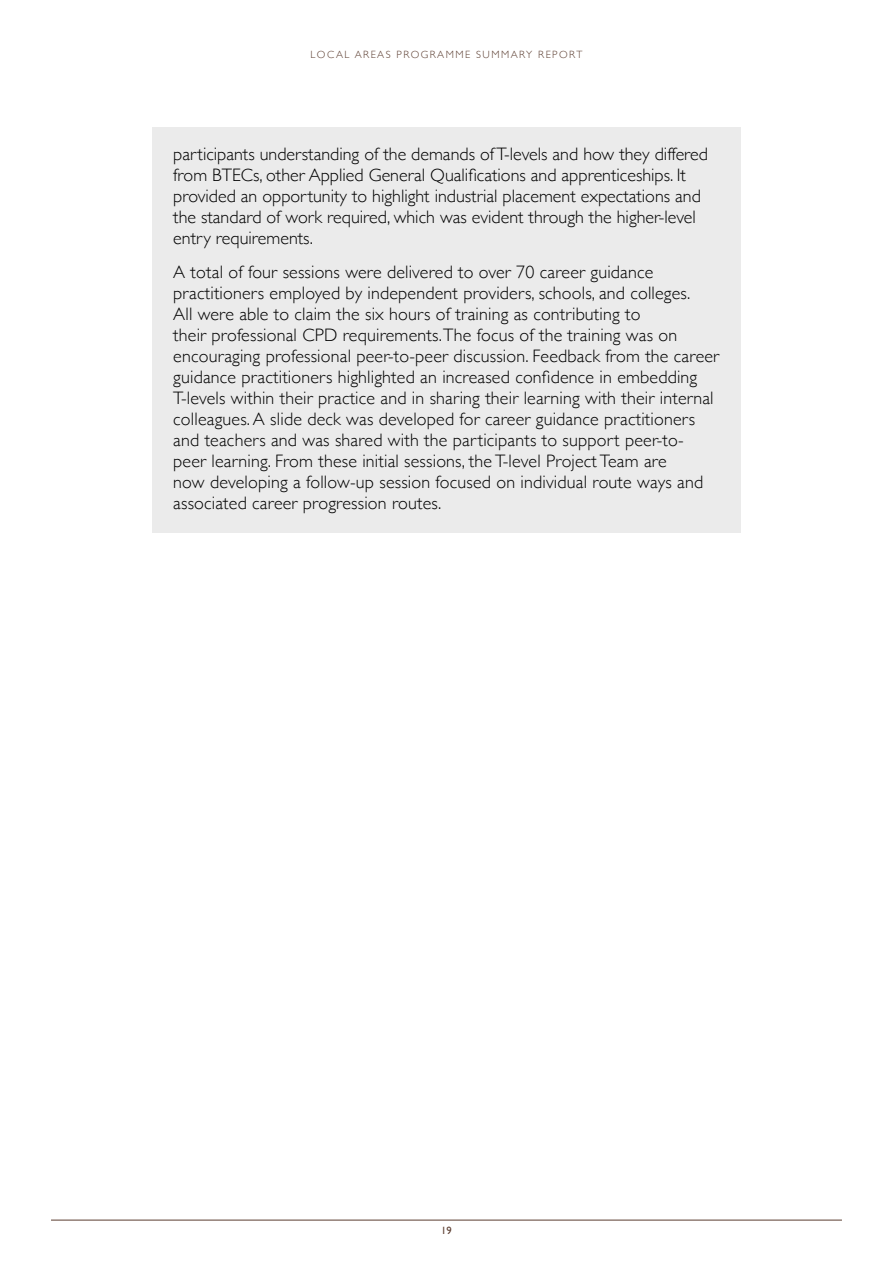
<style>
.page{position:relative;width:893px;height:1263px;background:#fff}
.page>*{position:absolute;margin:0;border:0;box-sizing:border-box;transform-origin:0 0}
.t1{font:300 18px/21px "Gill Sans";letter-spacing:.01em;color:#000}
.t2{font:300 10.5px "Gill Sans";letter-spacing:.14em;color:#5b3d30}
.t3{font:10.5px "Gill Sans";color:#5b3d30}
</style>
<div class="page">
<hr style="left:51px;top:1220px;width:791px;height:1px;background:#5b3d30">
<div style="left:152px;top:128px;width:589px;height:405px;background:#ebebeb"></div>
<p class="t2" style="left:311px;top:47px;width:273px">LOCAL AREAS PROGRAMME SUMMARY REPORT</p>
<p class="t1" style="left:173px;top:143px;width:536px">participants understanding of the demands of T-levels and how they differed from BTECs, other Applied General Qualifications and apprenticeships. It provided an opportunity to highlight industrial placement expectations and the standard of work required, which was evident through the higher-level entry requirements.</p>
<p class="t1" style="left:173px;top:261px;width:547px">A total of four sessions were delivered to over 70 career guidance practitioners employed by independent providers, schools, and colleges.<br>All were able to claim the six hours of training as contributing to<br>their professional CPD requirements. The focus of the training was on encouraging professional peer-to-peer discussion. Feedback from the career guidance practitioners highlighted an increased confidence in embedding T-levels within their practice and in sharing their learning with their internal colleagues. A slide deck was developed for career guidance practitioners and teachers and was shared with the participants to support peer-to&shy;peer learning. From these initial sessions, the T-level Project Team are<br>now developing a follow-up session focused on individual route ways and associated career progression routes.</p>
<p class="t3" style="left:441px;top:1224px;width:12px">19</p>
</div>
